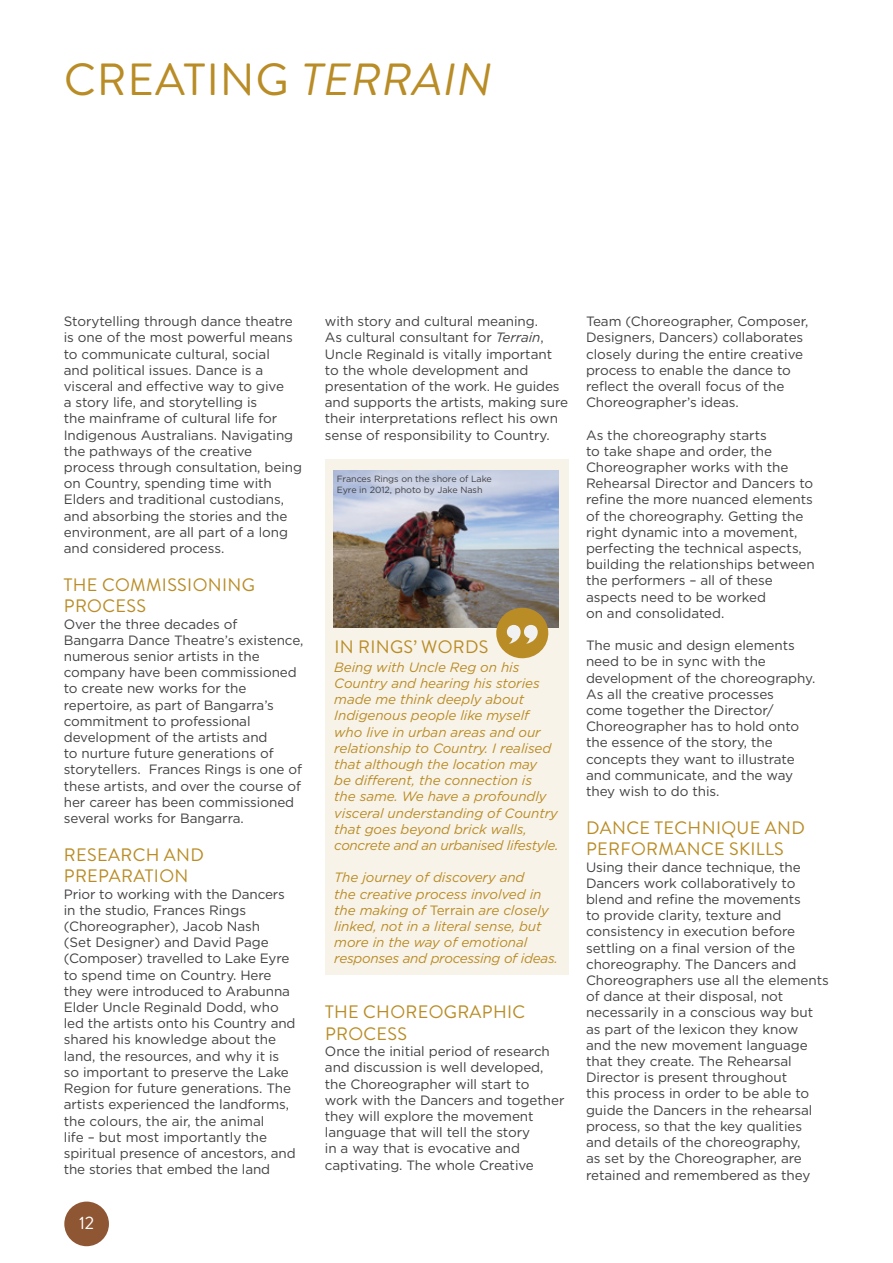
<style>
.page{position:relative;width:893px;height:1263px;background:#fff}
.page>*{position:absolute;margin:0;border:0;box-sizing:border-box;transform-origin:0 0}
.t1{font:45px "Brandon Grotesque";letter-spacing:.02em;color:#b98c25}
.t2{font:18px/21.6px "Brandon Grotesque";letter-spacing:.02em;color:#b98c25}
.t3{font:18px "Brandon Grotesque";color:#fff}
.t4{font:13.5px/16.2px "Gotham";letter-spacing:-.005em;color:#414042}
.t5{font:italic 13.5px/16.2px "Gotham";letter-spacing:-.005em;color:#b98c25}
.t6{font:9px/10.8px "Gotham";letter-spacing:-.005em;color:#414042}
.s1{font-style:italic}
.s2{font-style:normal}
</style>
<div class="page">
<div style="left:64px;top:1201px;width:45px;height:45px;background:#8f5634;border-radius:50%"></div>
<div style="left:325px;top:459px;width:243px;height:516px;background:#f8f3e9"></div>
<img style="left:333px;top:470px;width:225px;height:157px">
<svg style="left:496px;top:607px;width:53px;height:52px"></svg>
<h1 class="t1" style="left:64px;top:49px;width:438px">CREATING <span class="s1">TERRAIN</span></h1>
<p class="t4" style="left:64px;top:313px;width:240px">Storytelling through dance theatre is one of the most powerful means to communicate cultural, social<br>and political issues. Dance is a visceral and effective way to give<br>a story life, and storytelling is<br>the mainframe of cultural life for Indigenous Australians. Navigating the pathways of the creative process through consultation, being on Country, spending time with Elders and traditional custodians, and absorbing the stories and the environment, are all part of a long and considered process.</p>
<h2 class="t2" style="left:64px;top:574px;width:193px">THE COMMISSIONING<br>PROCESS</h2>
<p class="t4" style="left:64px;top:615px;width:241px">Over the three decades of<br>Bangarra Dance Theatre’s existence, numerous senior artists in the company have been commissioned to create new works for the repertoire, as part of Bangarra’s commitment to professional development of the artists and<br>to nurture future generations of storytellers. Frances Rings is one of these artists, and over the course of her career has been commissioned several works for Bangarra.</p>
<h2 class="t2" style="left:64px;top:844px;width:142px">RESEARCH AND<br>PREPARATION</h2>
<p class="t4" style="left:64px;top:885px;width:233px">Prior to working with the Dancers in the studio, Frances Rings (Choreographer), Jacob Nash<br>(Set Designer) and David Page (Composer) travelled to Lake Eyre to spend time on Country. Here they were introduced to Arabunna<br>Elder Uncle Reginald Dodd, who led the artists onto his Country and shared his knowledge about the land, the resources, and why it is so important to preserve the Lake<br>Region for future generations. The artists experienced the landforms, the colours, the air, the animal<br>life – but most importantly the spiritual presence of ancestors, and the stories that embed the land</p>
<h2 class="t3" style="left:79px;top:1211px;width:17px">12</h2>
<p class="t4" style="left:325px;top:313px;width:245px">with story and cultural meaning.<br>As cultural consultant for <span class="s1">Terrain</span>, Uncle Reginald is vitally important to the whole development and presentation of the work. He guides and supports the artists, making sure their interpretations reflect his own sense of responsibility to Country.</p>
<p class="t6" style="left:337px;top:473px;width:157px">Frances Rings on the shore of Lake<br>Eyre in 2012, photo by Jake Nash</p>
<h2 class="t2" style="left:334px;top:636px;width:156px">IN RINGS’ WORDS</h2>
<p class="t5" style="left:334px;top:659px;width:226px">Being with Uncle Reg on his<br>Country and hearing his stories made me think deeply about<br>Indigenous people like myself who live in urban areas and our relationship to Country. I realised that although the location may<br>be different, the connection is<br>the same. We have a profoundly visceral understanding of Country that goes beyond brick walls, concrete and an urbanised lifestyle.</p>
<p class="t5" style="left:334px;top:869px;width:225px">The journey of discovery and<br>the creative process involved in the making of <span class="s2">Terrain</span> are closely linked, not in a literal sense, but more in the way of emotional responses and processing of ideas.</p>
<h2 class="t2" style="left:325px;top:1001px;width:202px">THE CHOREOGRAPHIC<br>PROCESS</h2>
<p class="t4" style="left:325px;top:1043px;width:241px">Once the initial period of research and discussion is well developed, the Choreographer will start to work with the Dancers and together they will explore the movement language that will tell the story<br>in a way that is evocative and captivating. The whole Creative</p>
<p class="t4" style="left:586px;top:313px;width:224px">Team (Choreographer, Composer,<br>Designers, Dancers) collaborates closely during the entire creative process to enable the dance to reflect the overall focus of the<br>Choreographer’s ideas.</p>
<p class="t4" style="left:586px;top:426px;width:230px">As the choreography starts<br>to take shape and order, the<br>Choreographer works with the<br>Rehearsal Director and Dancers to refine the more nuanced elements of the choreography. Getting the right dynamic into a movement, perfecting the technical aspects, building the relationships between the performers – all of these aspects need to be worked<br>on and consolidated.</p>
<p class="t4" style="left:586px;top:637px;width:231px">The music and design elements need to be in sync with the development of the choreography.<br>As all the creative processes<br>come together the Director/<br>Choreographer has to hold onto the essence of the story, the concepts they want to illustrate and communicate, and the way they wish to do this.</p>
<h2 class="t2" style="left:586px;top:817px;width:220px">DANCE TECHNIQUE AND<br>PERFORMANCE SKILLS</h2>
<p class="t4" style="left:586px;top:858px;width:244px">Using their dance technique, the<br>Dancers work collaboratively to blend and refine the movements<br>to provide clarity, texture and consistency in execution before settling on a final version of the choreography. The Dancers and<br>Choreographers use all the elements of dance at their disposal, not necessarily in a conscious way but as part of the lexicon they know<br>and the new movement language that they create. The Rehearsal<br>Director is present throughout<br>this process in order to be able to guide the Dancers in the rehearsal process, so that the key qualities and details of the choreography,<br>as set by the Choreographer, are retained and remembered as they</p>
</div>
